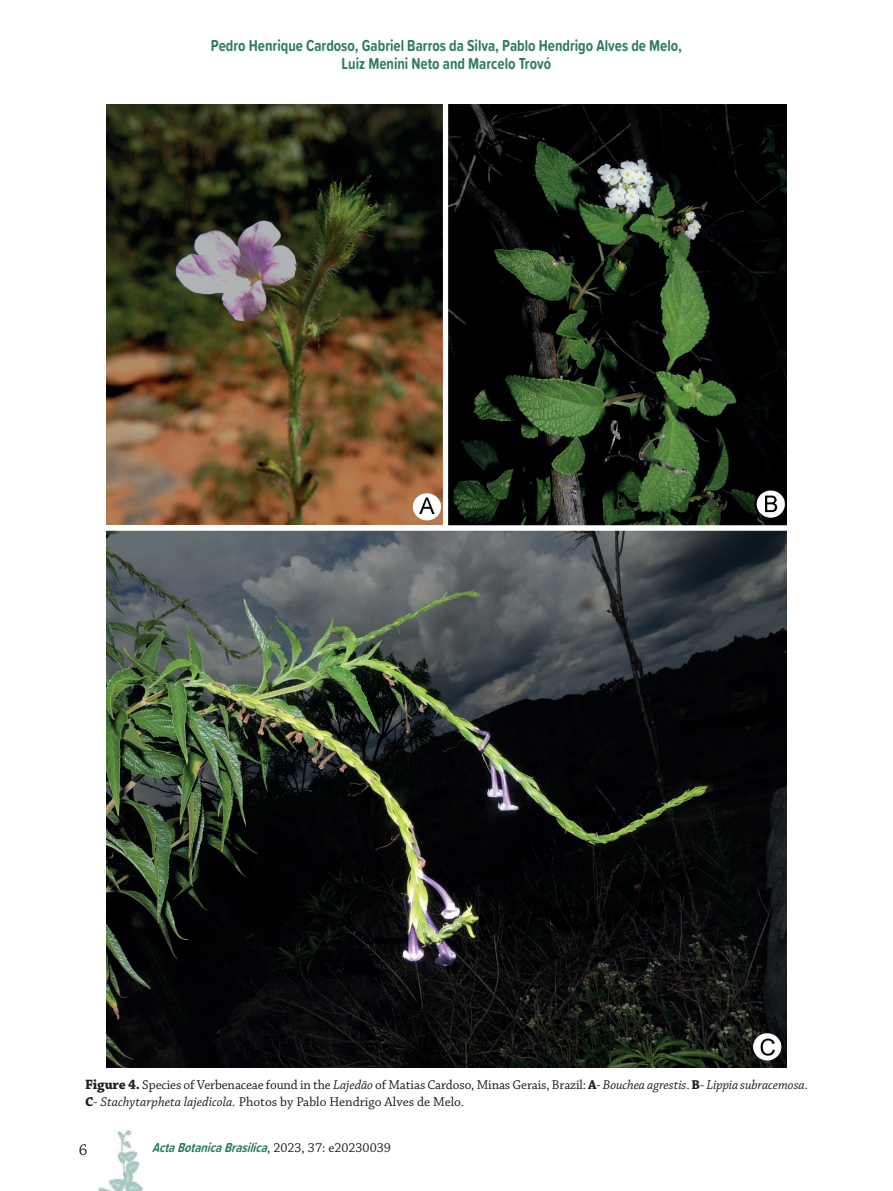
<style>
.page{position:relative;width:893px;height:1191px;background:#fff}
.page>*{position:absolute;margin:0;border:0;box-sizing:border-box;transform-origin:0 0}
.t1{font:700 16.5px/18px "Proxima Soft Cond";color:#2f7b67;text-align:center;scale:.91 1}
.t2{font:16.5px "Chaparral Pro";color:#231f20}
.t3{font:13.5px/17.1px "Chaparral Pro";letter-spacing:-.005em;color:#231f20}
.t4{font:italic 700 13.5px "Proxima Soft Cond";color:#2f7b67;scale:.95 1}
.s1{font-weight:700;font-size:14.25px}
.s2{font-style:italic}
.s3{font-weight:700}
.s4{font-family:"Chaparral Pro";font-weight:400;font-style:normal;color:#231f20}
</style>
<div class="page">
<img style="left:98px;top:1130px;width:45px;height:61px">
<img style="left:106px;top:104px;width:681px;height:963px">
<p class="t1" style="left:211px;top:36px;width:519px">Pedro Henrique Cardoso, Gabriel Barros da Silva, Pablo Hendrigo Alves de Melo,<br>Luiz Menini Neto and Marcelo Trovó</p>
<p class="t3" style="left:85px;top:1076px;width:724px"><span class="s1">Figure 4.</span> Species of Verbenaceae found in the <span class="s2">Lajedão</span> of Matias Cardoso, Minas Gerais, Brazil: <span class="s3">A</span>- <span class="s2">Bouchea agrestis</span>.<span class="s3">B</span>- <span class="s2">Lippia subracemosa</span>.<br><span class="s3">C</span>- <span class="s2">Stachytarpheta lajedicola.</span> Photos by Pablo Hendrigo Alves de Melo.</p>
<p class="t2" style="left:79px;top:1141px;width:10px">6</p>
<p class="t4" style="left:152px;top:1137px;width:253px">ActaBotanicaBrasilica<span class="s4">, 2 0 2 3 , 3 7 : e 2 0 2 3 0 0 3 9</span></p>
</div>
